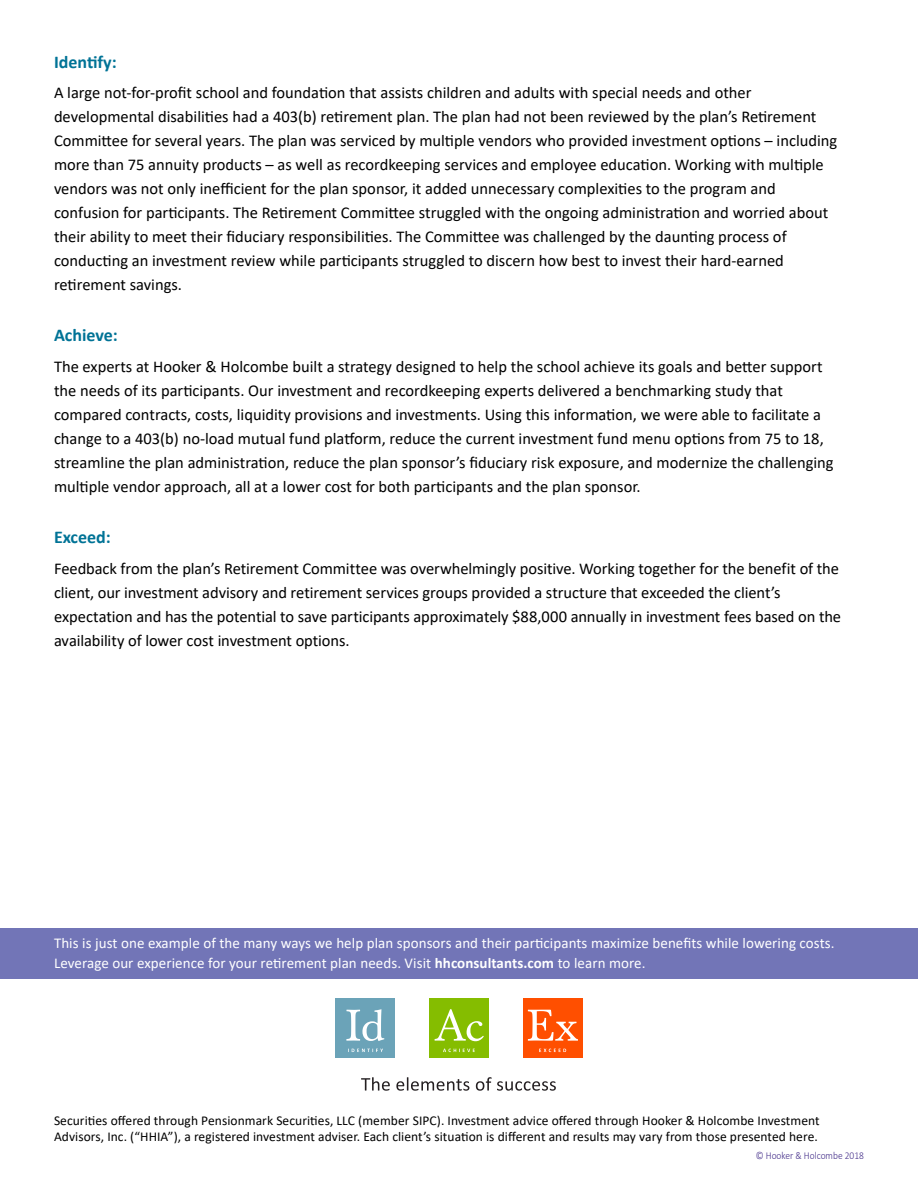
<style>
.page{position:relative;width:918px;height:1188px;background:#fff}
.page>*{position:absolute;margin:0;border:0;box-sizing:border-box;transform-origin:0 0}
.t1{font:700 18px "Calibri";color:#007396}
.t2{font:16.5px/24px "Calibri";color:#000}
.t3{font:15px/19.5px "Calibri";letter-spacing:.005em;color:#fff}
.t4{font:13.5px/16.2px "Calibri";letter-spacing:.005em;color:#000}
.t5{font:300 10.5px "Calibri";color:#422c88;scale:.9 1}
.s1{font-weight:700}
</style>
<div class="page">
<div style="left:0;top:928px;width:918px;height:50px;background:#7275b7"></div>
<div style="left:521px;top:996px;width:63px;height:64px;background:linear-gradient(to right,#fff,#fff)"></div>
<div style="left:523px;top:998px;width:59px;height:60px;background:#ff4f00"></div>
<svg style="left:528px;top:1010px;width:50px;height:31px"></svg>
<svg style="left:539px;top:1049px;width:27px;height:3px"></svg>
<div style="left:334px;top:996px;width:63px;height:64px;background:linear-gradient(to right,#fff,#fff)"></div>
<div style="left:336px;top:998px;width:59px;height:60px;background:#6ba3b8"></div>
<svg style="left:346px;top:1009px;width:38px;height:32px"></svg>
<svg style="left:348px;top:1049px;width:35px;height:3px"></svg>
<div style="left:429px;top:998px;width:60px;height:60px;background:#85bd00"></div>
<svg style="left:435px;top:1009px;width:49px;height:32px"></svg>
<svg style="left:443px;top:1049px;width:32px;height:3px"></svg>
<svg style="left:361px;top:1077px;width:29px;height:14px"></svg>
<svg style="left:396px;top:1077px;width:73px;height:14px"></svg>
<svg style="left:476px;top:1077px;width:80px;height:14px"></svg>
<p class="t1" style="left:54px;top:49px;width:64px">Identify:</p>
<p class="t2" style="left:54px;top:80px;width:785px">A large not-for-profit school and foundation that assists children and adults with special needs and other developmental disabilities had a 403(b) retirement plan. The plan had not been reviewed by the plan’s Retirement Committee for several years. The plan was serviced by multiple vendors who provided investment options – including more than 75 annuity products – as well as recordkeeping services and employee education. Working with multiple vendors was not only inefficient for the plan sponsor, it added unnecessary complexities to the program and confusion for participants. The Retirement Committee struggled with the ongoing administration and worried about their ability to meet their fiduciary responsibilities. The Committee was challenged by the daunting process of conducting an investment review while participants struggled to discern how best to invest their hard-earned retirement savings.</p>
<p class="t1" style="left:54px;top:323px;width:65px">Achieve:</p>
<p class="t2" style="left:54px;top:354px;width:781px">The experts at Hooker &amp; Holcombe built a strategy designed to help the school achieve its goals and better support the needs of its participants. Our investment and recordkeeping experts delivered a benchmarking study that compared contracts, costs, liquidity provisions and investments. Using this information, we were able to facilitate a change to a 403(b) no-load mutual fund platform, reduce the current investment fund menu options from 75 to 18, streamline the plan administration, reduce the plan sponsor’s fiduciary risk exposure, and modernize the challenging multiple vendor approach, all at a lower cost for both participants and the plan sponsor.</p>
<p class="t1" style="left:54px;top:524px;width:58px">Exceed:</p>
<p class="t2" style="left:54px;top:556px;width:789px">Feedback from the plan’s Retirement Committee was overwhelmingly positive. Working together for the benefit of the client, our investment advisory and retirement services groups provided a structure that exceeded the client’s expectation and has the potential to save participants approximately $88,000 annually in investment fees based on the availability of lower cost investment options.</p>
<p class="t3" style="left:54px;top:933px;width:782px">This is just one example of the many ways we help plan sponsors and their participants maximize benefits while lowering costs.<br>Leverage our experience for your retirement plan needs. Visit <span class="s1">hhconsultants.com</span> to learn more.</p>
<p class="t4" style="left:54px;top:1112px;width:767px">Securities offered through Pensionmark Securities, LLC (member SIPC). Investment advice offered through Hooker &amp; Holcombe Investment<br>Advisors, Inc. (“HHIA”), a registered investment adviser. Each client’s situation is different and results may vary from those presented here.</p>
<p class="t5" style="left:756px;top:1149px;width:122px">© Hooker &amp; Holcombe 2018</p>
</div>
